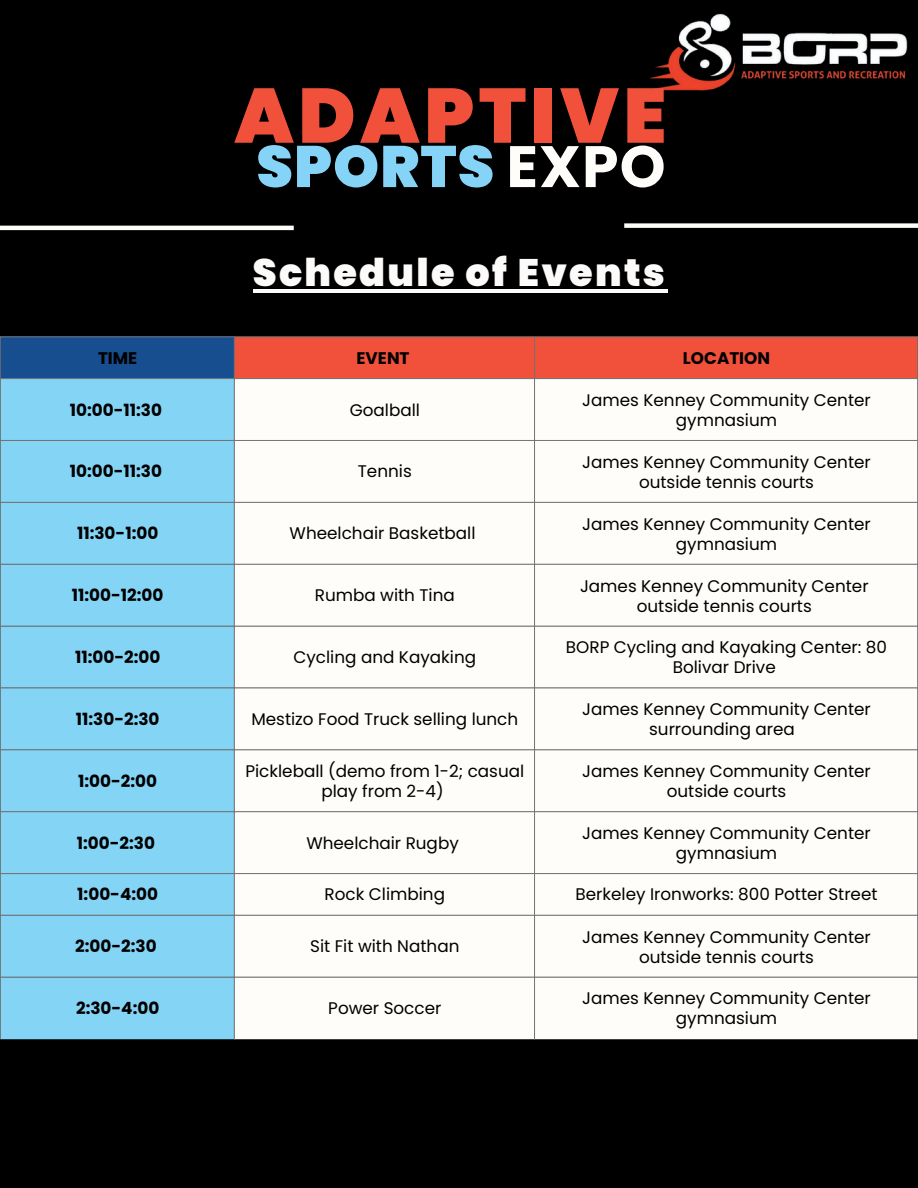
<style>
.page{position:relative;width:918px;height:1188px;background:#000}
.page>*{position:absolute;margin:0;border:0;box-sizing:border-box;transform-origin:0 0}
.t1{font:900 77.1px "Poppins";letter-spacing:.06em;color:#f1503a}
.t2{font:900 58.35px "Poppins";letter-spacing:.02em;color:#85d4f7}
.t3{font:900 38.25px "Poppins";letter-spacing:.06em;color:#fcfbfa}
.t4{font:16.8px/20px "Poppins";color:#000;text-align:center}
.t5{font:700 16.8px "Poppins";color:#000}
.s1{font-weight:700;color:#fffdfa}
</style>
<div class="page">
<div style="left:0;top:337px;width:235px;height:42px;background:#164e90"></div>
<div style="left:235px;top:338px;width:682px;height:40px;background:#f1503a"></div>
<div style="left:1px;top:379px;width:233px;height:660px;background:#84d4f6"></div>
<div style="left:235px;top:379px;width:682px;height:660px;background:#fffdfa"></div>
<hr style="left:234px;top:337px;width:1px;height:702px;background:#747474">
<hr style="left:534px;top:379px;width:1px;height:660px;background:#747474">
<hr style="left:917px;top:379px;width:1px;height:660px;background:#747474">
<hr style="left:1px;top:378px;width:916px;height:1px;background:#747474">
<hr style="left:1px;top:440px;width:917px;height:1px;background:#747474">
<hr style="left:1px;top:502px;width:917px;height:1px;background:#747474">
<hr style="left:1px;top:564px;width:917px;height:1px;background:#747474">
<hr style="left:1px;top:626px;width:917px;height:1px;background:#747474">
<hr style="left:1px;top:688px;width:917px;height:1px;background:#747474">
<hr style="left:1px;top:750px;width:917px;height:1px;background:#747474">
<hr style="left:1px;top:811px;width:917px;height:1px;background:#747474">
<hr style="left:1px;top:873px;width:917px;height:1px;background:#747474">
<hr style="left:1px;top:915px;width:917px;height:1px;background:#747474">
<hr style="left:1px;top:977px;width:917px;height:1px;background:#747474">
<hr style="left:0;top:337px;width:1px;height:702px;background:#747474">
<hr style="left:534px;top:337px;width:1px;height:42px;background:#747474">
<hr style="left:917px;top:337px;width:1px;height:42px;background:#747474">
<hr style="left:0;top:337px;width:918px;height:1px;background:#747474">
<img style="left:645px;top:13px;width:263px;height:78px">
<hr style="left:253px;top:289px;width:414px;height:4px;background:#fcfbfa">
<hr style="left:0;top:226px;width:294px;height:4px;background:#fffdfa">
<div style="left:624px;top:223px;width:294px;height:5px;background:#fffdfa"></div>
<p class="t1" style="left:234px;top:62px;width:434px">ADAPTIVE</p>
<p class="t2" style="left:256px;top:126px;width:411px">SPORTS <span class="s1">EXPO</span></p>
<p class="t3" style="left:253px;top:246px;width:414px">Schedule of Events</p>
<p class="t5" style="left:98px;top:347px;width:41px">TIME</p>
<h1 class="t5" style="left:357px;top:347px;width:55px">EVENT</h1>
<p class="t5" style="left:683px;top:347px;width:89px">LOCATION</p>
<p class="t5" style="left:70px;top:398px;width:94px">10:00-11:30</p>
<p class="t4" style="left:350px;top:400px;width:72px">Goalball</p>
<p class="t4" style="left:582px;top:390px;width:290px">James Kenney Community Center gymnasium</p>
<p class="t5" style="left:70px;top:460px;width:94px">10:00-11:30</p>
<p class="t4" style="left:358px;top:462px;width:55px">Tennis</p>
<p class="t4" style="left:582px;top:452px;width:290px">James Kenney Community Center</p>
<p class="t4" style="left:639px;top:472px;width:177px">outside tennis courts</p>
<p class="t5" style="left:77px;top:522px;width:83px">11:30-1:00</p>
<p class="t4" style="left:290px;top:523px;width:187px">Wheelchair Basketball</p>
<p class="t4" style="left:582px;top:514px;width:290px">James Kenney Community Center gymnasium</p>
<p class="t5" style="left:72px;top:584px;width:93px">11:00-12:00</p>
<p class="t4" style="left:315px;top:585px;width:142px">Rumba with Tina</p>
<p class="t4" style="left:580px;top:576px;width:290px">James Kenney Community Center</p>
<p class="t4" style="left:637px;top:596px;width:177px">outside tennis courts</p>
<p class="t5" style="left:75px;top:645px;width:87px">11:00-2:00</p>
<p class="t4" style="left:294px;top:647px;width:184px">Cycling and Kayaking</p>
<p class="t4" style="left:566px;top:638px;width:323px">BORP Cycling and Kayaking Center: 80<br>Bolivar Drive</p>
<p class="t5" style="left:76px;top:707px;width:85px">11:30-2:30</p>
<p class="t4" style="left:251px;top:709px;width:268px">Mestizo Food Truck selling lunch</p>
<p class="t4" style="left:582px;top:699px;width:290px">James Kenney Community Center surrounding area</p>
<p class="t5" style="left:78px;top:769px;width:81px">1:00-2:00</p>
<p class="t4" style="left:245px;top:761px;width:280px">Pickleball (demo from 1-2; casual play from 2-4)</p>
<p class="t4" style="left:582px;top:761px;width:290px">James Kenney Community Center</p>
<p class="t4" style="left:667px;top:781px;width:121px">outside courts</p>
<p class="t5" style="left:77px;top:831px;width:80px">1:00-2:30</p>
<p class="t4" style="left:306px;top:833px;width:154px">Wheelchair Rugby</p>
<p class="t4" style="left:582px;top:823px;width:290px">James Kenney Community Center gymnasium</p>
<p class="t5" style="left:77px;top:882px;width:82px">1:00-4:00</p>
<p class="t4" style="left:325px;top:884px;width:122px">Rock Climbing</p>
<p class="t4" style="left:576px;top:884px;width:304px">Berkeley Ironworks: 800 Potter Street</p>
<p class="t5" style="left:75px;top:935px;width:83px">2:00-2:30</p>
<p class="t4" style="left:310px;top:936px;width:151px">Sit Fit with Nathan</p>
<p class="t4" style="left:582px;top:927px;width:290px">James Kenney Community Center</p>
<p class="t4" style="left:639px;top:947px;width:177px">outside tennis courts</p>
<p class="t5" style="left:76px;top:996px;width:85px">2:30-4:00</p>
<p class="t4" style="left:328px;top:998px;width:115px">Power Soccer</p>
<p class="t4" style="left:582px;top:989px;width:290px">James Kenney Community Center gymnasium</p>
</div>
